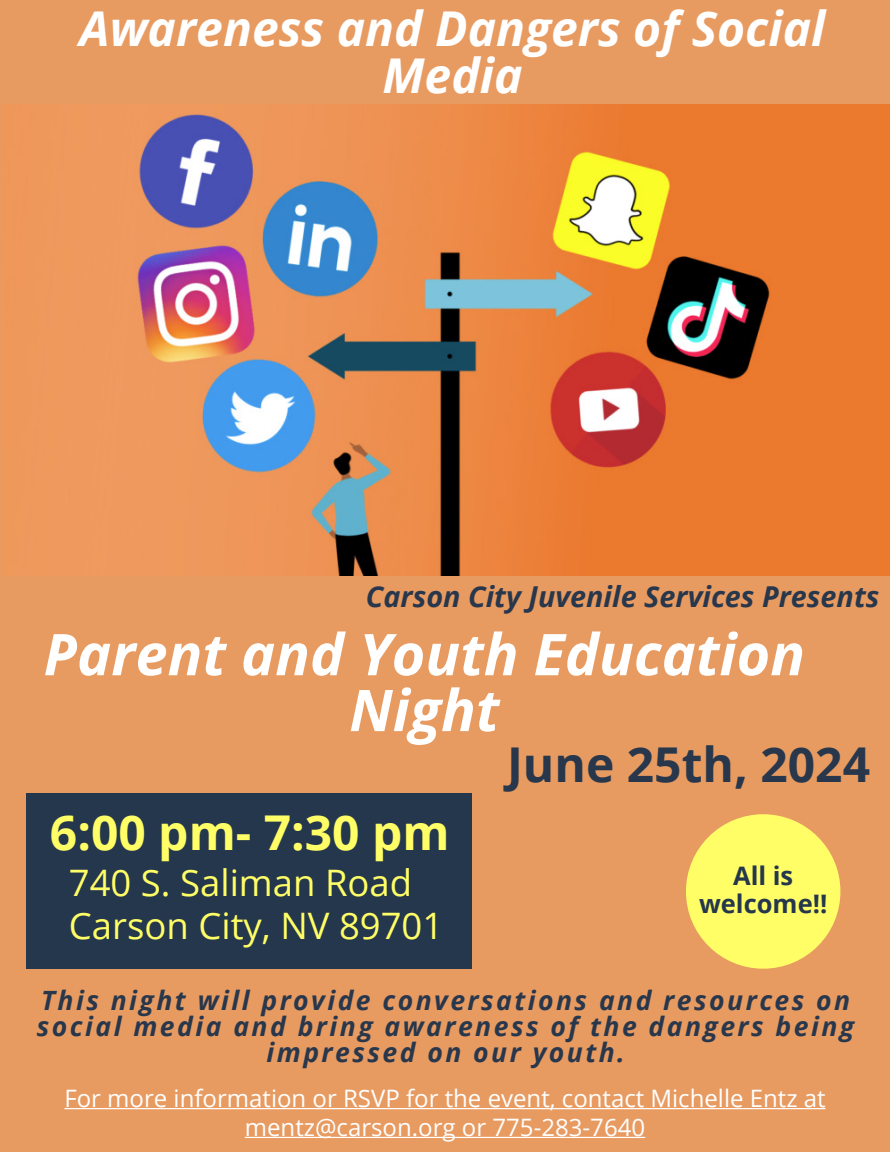
<style>
.page{position:relative;width:890px;height:1152px;background:#e89b61}
.page>*{position:absolute;margin:0;border:0;box-sizing:border-box;transform-origin:0 0}
.t1{font:italic 700 57.6px/56px "Open Sans";color:#fff;text-align:center}
.t2{font:italic 700 48px/46.4px "Open Sans";color:#fff;text-align:center}
.t3{font:700 48px "Open Sans";color:#fffe66}
.t4{font:700 48px "Open Sans";color:#28374c}
.t5{font:36.4px/43.6px "Open Sans";color:#fffe66}
.t6{font:italic 700 28.8px "Open Sans";color:#28374c}
.t7{font:italic 700 26.4px/26px "Open Sans";letter-spacing:.09em;color:#28374c;text-align:center}
.t8{font:700 25.6px/28px "Open Sans";color:#25374c;text-align:center}
.t9{font:24px/28.8px "Open Sans";color:#fff;text-align:center}
</style>
<div class="page">
<div style="left:26px;top:793px;width:446px;height:176px;background:#25374c"></div>
<div style="left:686px;top:814px;width:154px;height:155px;background:#fffe66;border-radius:50%"></div>
<hr style="left:64px;top:1108px;width:762px;height:1px;background:#fff">
<hr style="left:245px;top:1137px;width:400px;height:1px;background:#fff">
<img style="left:135px;top:104px;width:755px;height:472px">
<h2 class="t2" style="left:80px;top:4px;width:747px">Awareness and Dangers of Social<br>Media</h2>
<p class="t6" style="left:366px;top:577px;width:515px">Carson City Juvenile Services Presents</p>
<h1 class="t1" style="left:44px;top:625px;width:763px">Parent and Youth Education<br>Night</h1>
<h2 class="t4" style="left:507px;top:730px;width:365px">June 25th, 2024</h2>
<h2 class="t3" style="left:50px;top:799px;width:401px">6:00 pm- 7:30 pm</h2>
<h3 class="t5" style="left:69px;top:860px;width:376px">740 S. Saliman Road<br>Carson City, NV 89701</h3>
<p class="t8" style="left:699px;top:861px;width:130px">All is welcome!!</p>
<p class="t7" style="left:37px;top:986px;width:819px">This night will provide conversations and resources on social media and bring awareness of the dangers being impressed on our youth.</p>
<p class="t9" style="left:64px;top:1083px;width:763px">For more information or RSVP for the event, contact Michelle Entz at mentz@carson.org or 775-283-7640</p>
</div>
